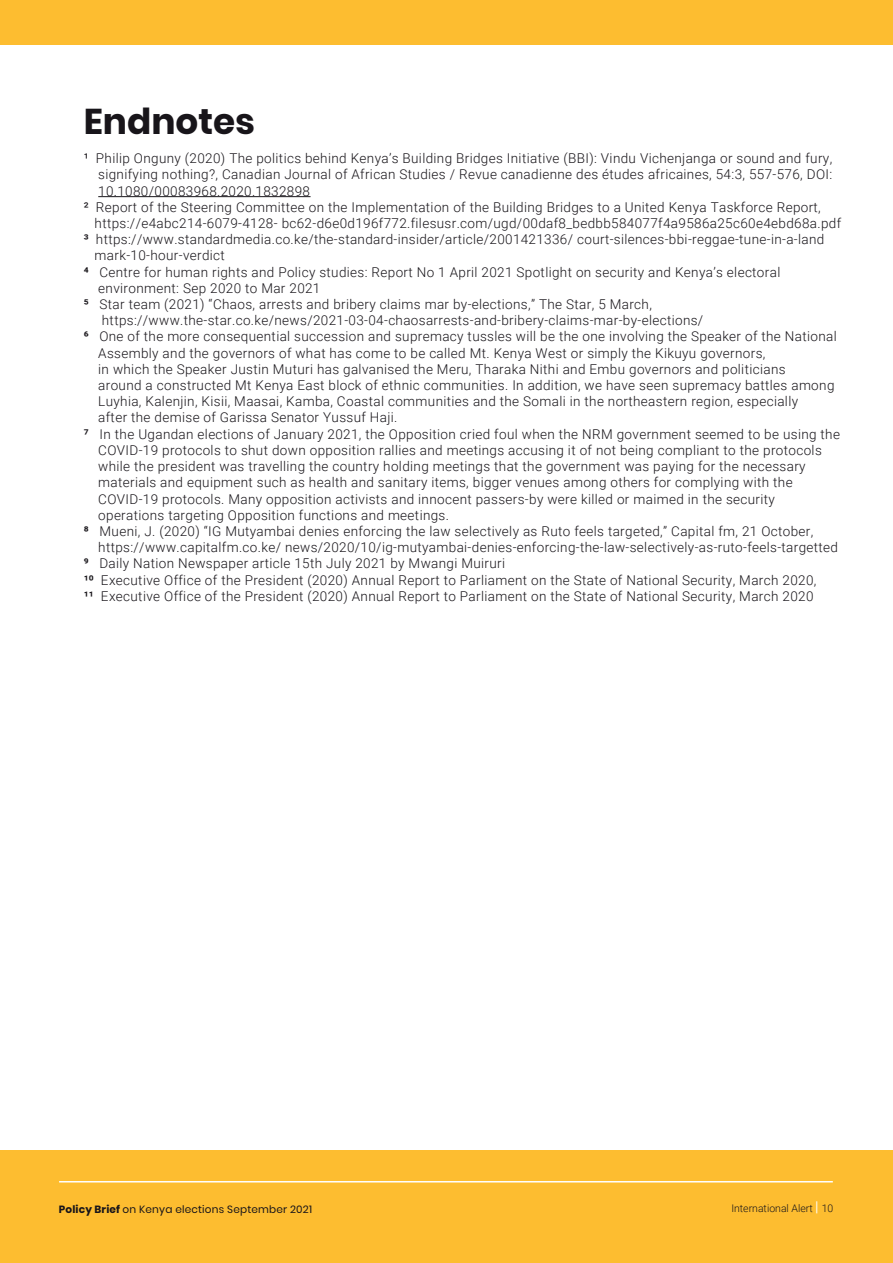
<style>
.page{position:relative;width:893px;height:1263px;background:#fff}
.page>*{position:absolute;margin:0;border:0;box-sizing:border-box;transform-origin:0 0}
.t1{font:700 35.7px "Poppins";color:#18151a}
.t2{font:300 13.5px "Roboto";letter-spacing:.025em;color:#18151a}
.t3{font:10.5px "Poppins";letter-spacing:.015em;color:#18151a}
.t4{font:300 10.5px "Roboto";color:#18151a}
.s1{font-weight:400}
.s2{font-weight:500}
.s3{font-weight:700}
.s4{font-family:"Poppins";font-size:13.5px;color:#fff}
</style>
<div class="page">
<div style="left:0;top:0;width:893px;height:45px;background:#fdbd30"></div>
<div style="left:0;top:1151px;width:893px;height:112px;background:#fdbd30"></div>
<hr style="left:98px;top:196px;width:213px;height:1px;background:#18151a">
<hr style="left:59px;top:1181px;width:774px;height:1px;background:#fff">
<h1 class="t1" style="left:84px;top:101px;width:173px">Endnotes</h1>
<p class="t2" style="left:84px;top:149px;width:750px"><span class="s1">¹</span> Philip Onguny (2020) The politics behind Kenya’s Building Bridges Initiative (BBI): Vindu Vichenjanga or sound and fury,</p>
<p class="t2" style="left:98px;top:165px;width:735px">signifying nothing?, Canadian Journal of African Studies / Revue canadienne des études africaines, 54:3, 557-576, DOI:</p>
<p class="t2" style="left:98px;top:181px;width:213px">10.1080/00083968.2020.1832898</p>
<p class="t2" style="left:84px;top:198px;width:739px"><span class="s1">²</span> Report of the Steering Committee on the Implementation of the Building Bridges to a United Kenya Taskforce Report,</p>
<p class="t2" style="left:95px;top:214px;width:748px">https://e4abc214-6079-4128- bc62-d6e0d196f772.filesusr.com/ugd/00daf8_bedbb584077f4a9586a25c60e4ebd68a.pdf</p>
<p class="t2" style="left:84px;top:230px;width:742px"><span class="s2">³</span> https://www.standardmedia.co.ke/the-standard-insider/article/2001421336/ court-silences-bbi-reggae-tune-in-a-land</p>
<p class="t2" style="left:95px;top:246px;width:132px">mark-10-hour-verdict</p>
<p class="t2" style="left:84px;top:262px;width:698px"><span class="s2">4</span> Centre for human rights and Policy studies: Report No 1 April 2021 Spotlight on security and Kenya’s electoral</p>
<p class="t2" style="left:98px;top:279px;width:224px">environment: Sep 2020 to Mar 2021</p>
<p class="t2" style="left:84px;top:295px;width:570px"><span class="s2">5</span> Star team (2021) “Chaos, arrests and bribery claims mar by-elections,” The Star, 5 March,</p>
<p class="t2" style="left:102px;top:311px;width:603px">https://www.the-star.co.ke/news/2021-03-04-chaosarrests-and-bribery-claims-mar-by-elections/</p>
<p class="t2" style="left:84px;top:327px;width:754px"><span class="s2">6</span> One of the more consequential succession and supremacy tussles will be the one involving the Speaker of the National</p>
<p class="t2" style="left:98px;top:343px;width:669px">Assembly and the governors of what has come to be called Mt. Kenya West or simply the Kikuyu governors,</p>
<p class="t2" style="left:98px;top:360px;width:689px">in which the Speaker Justin Muturi has galvanised the Meru, Tharaka Nithi and Embu governors and politicians</p>
<p class="t2" style="left:98px;top:376px;width:738px">around a constructed Mt Kenya East block of ethnic communities. In addition, we have seen supremacy battles among</p>
<p class="t2" style="left:98px;top:392px;width:701px">Luyhia, Kalenjin, Kisii, Maasai, Kamba, Coastal communities and the Somali in the northeastern region, especially</p>
<p class="t2" style="left:98px;top:408px;width:301px">after the demise of Garissa Senator Yussuf Haji.</p>
<p class="t2" style="left:84px;top:424px;width:758px"><span class="s2">7</span> In the Ugandan elections of January 2021, the Opposition cried foul when the NRM government seemed to be using the</p>
<p class="t2" style="left:98px;top:441px;width:725px">COVID-19 protocols to shut down opposition rallies and meetings accusing it of not being compliant to the protocols</p>
<p class="t2" style="left:98px;top:457px;width:709px">while the president was travelling the country holding meetings that the government was paying for the necessary</p>
<p class="t2" style="left:98px;top:473px;width:696px">materials and equipment such as health and sanitary items, bigger venues among others for complying with the</p>
<p class="t2" style="left:98px;top:489px;width:678px">COVID-19 protocols. Many opposition activists and innocent passers-by were killed or maimed in the security</p>
<p class="t2" style="left:98px;top:505px;width:352px">operations targeting Opposition functions and meetings.</p>
<p class="t2" style="left:84px;top:522px;width:731px"><span class="s2">8</span> Mueni, J. (2020) “IG Mutyambai denies enforcing the law selectively as Ruto feels targeted,” Capital fm, 21 October,</p>
<p class="t2" style="left:98px;top:538px;width:741px">https://www.capitalfm.co.ke/ news/2020/10/ig-mutyambai-denies-enforcing-the-law-selectively-as-ruto-feels-targetted</p>
<p class="t2" style="left:84px;top:554px;width:423px"><span class="s2">9</span> Daily Nation Newspaper article 15th July 2021 by Mwangi Muiruri</p>
<p class="t2" style="left:84px;top:570px;width:734px"><span class="s2">¹0</span> Executive Office of the President (2020) Annual Report to Parliament on the State of National Security, March 2020,</p>
<p class="t2" style="left:84px;top:586px;width:731px"><span class="s2">¹¹</span> Executive Office of the President (2020) Annual Report to Parliament on the State of National Security, March 2020</p>
<p class="t3" style="left:59px;top:1203px;width:255px"><span class="s3">Policy Brief</span> on Kenya elections September 2021</p>
<p class="t4" style="left:731px;top:1201px;width:103px">International Alert <span class="s4">|</span> 10</p>
</div>
